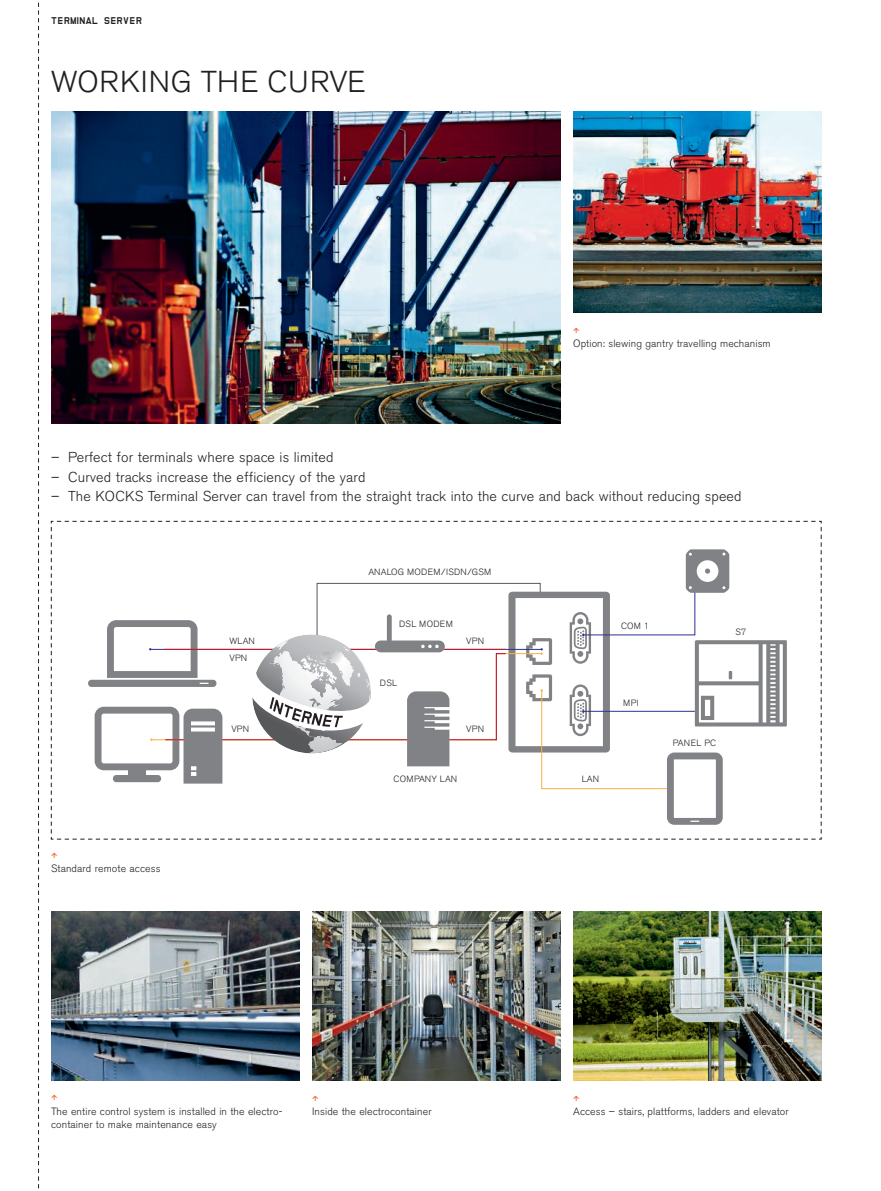
<style>
.page{position:relative;width:881px;height:1191px;background:#fff}
.page>*{position:absolute;margin:0;border:0;box-sizing:border-box;transform-origin:0 0}
.t1{font:300 30px "Akzidenz Grotesk BE";letter-spacing:.02em;color:#231f20}
.t2{font:300 14.25px "Akzidenz Grotesk BE";letter-spacing:.01em;color:#231f20}
.t3{font:300 10.5px/13.5px "Akzidenz Grotesk BE";letter-spacing:.01em;color:#231f20}
.t4{font:10.5px "Office Expert";color:#f15921}
.t5{font:700 9.75px "Kranunion Office";letter-spacing:.05em;color:#231f20}
.t6{font:300 9px "Akzidenz Grotesk BE";letter-spacing:.03em;color:#231f20}
.t7{font:300 9px "Akzidenz Grotesk BE";letter-spacing:.01em;color:#231f20}
</style>
<div class="page">
<img style="left:51px;top:111px;width:509px;height:312px">
<img style="left:573px;top:111px;width:248px;height:201px">
<img style="left:51px;top:911px;width:248px;height:169px">
<img style="left:312px;top:911px;width:248px;height:169px">
<img style="left:573px;top:911px;width:248px;height:169px">
<svg style="left:38px;top:2px;width:1px;height:1187px"></svg>
<svg style="left:51px;top:521px;width:770px;height:319px"></svg>
<p class="t5" style="left:51px;top:15px;width:92px">TERMINAL SERVER</p>
<h1 class="t1" style="left:51px;top:68px;width:316px">WORKING THE CURVE</h1>
<p class="t4" style="left:573px;top:324px;width:8px">O</p>
<p class="t3" style="left:573px;top:337px;width:199px">Option: slewing gantry travelling mechanism</p>
<h2 class="t2" style="left:51px;top:451px;width:284px">– Perfect for terminals where space is limited</h2>
<h2 class="t2" style="left:51px;top:470px;width:316px">– Curved tracks increase the efficiency of the yard</h2>
<h2 class="t2" style="left:51px;top:490px;width:691px">– The KOCKS Terminal Server can travel from the straight track into the curve and back without reducing speed</h2>
<p class="t4" style="left:51px;top:849px;width:8px">O</p>
<p class="t3" style="left:51px;top:862px;width:111px">Standard remote access</p>
<p class="t6" style="left:368px;top:568px;width:124px">ANALOG MODEM/ISDN/GSM</p>
<p class="t6" style="left:229px;top:637px;width:27px">WLAN</p>
<p class="t6" style="left:229px;top:654px;width:19px">VPN</p>
<p class="t6" style="left:399px;top:620px;width:55px">DSL MODEM</p>
<p class="t6" style="left:466px;top:636px;width:19px">VPN</p>
<p class="t6" style="left:379px;top:679px;width:19px">DSL</p>
<p class="t6" style="left:231px;top:725px;width:19px">VPN</p>
<p class="t6" style="left:466px;top:725px;width:19px">VPN</p>
<p class="t7" style="left:393px;top:774px;width:65px">COMPANY LAN</p>
<p class="t6" style="left:581px;top:774px;width:19px">LAN</p>
<p class="t6" style="left:620px;top:621px;width:30px">COM 1</p>
<p class="t6" style="left:623px;top:699px;width:17px">MPI</p>
<p class="t6" style="left:735px;top:627px;width:12px">S7</p>
<p class="t6" style="left:672px;top:739px;width:45px">PANEL PC</p>
<p class="t4" style="left:51px;top:1091px;width:8px">O</p>
<p class="t3" style="left:51px;top:1105px;width:233px">The entire control system is installed in the electro&shy;container to make maintenance easy</p>
<p class="t4" style="left:312px;top:1092px;width:8px">O</p>
<p class="t3" style="left:312px;top:1105px;width:121px">Inside the electrocontainer</p>
<p class="t4" style="left:573px;top:1092px;width:8px">O</p>
<p class="t3" style="left:573px;top:1105px;width:217px">Access – stairs, plattforms, ladders and elevator</p>
</div>
